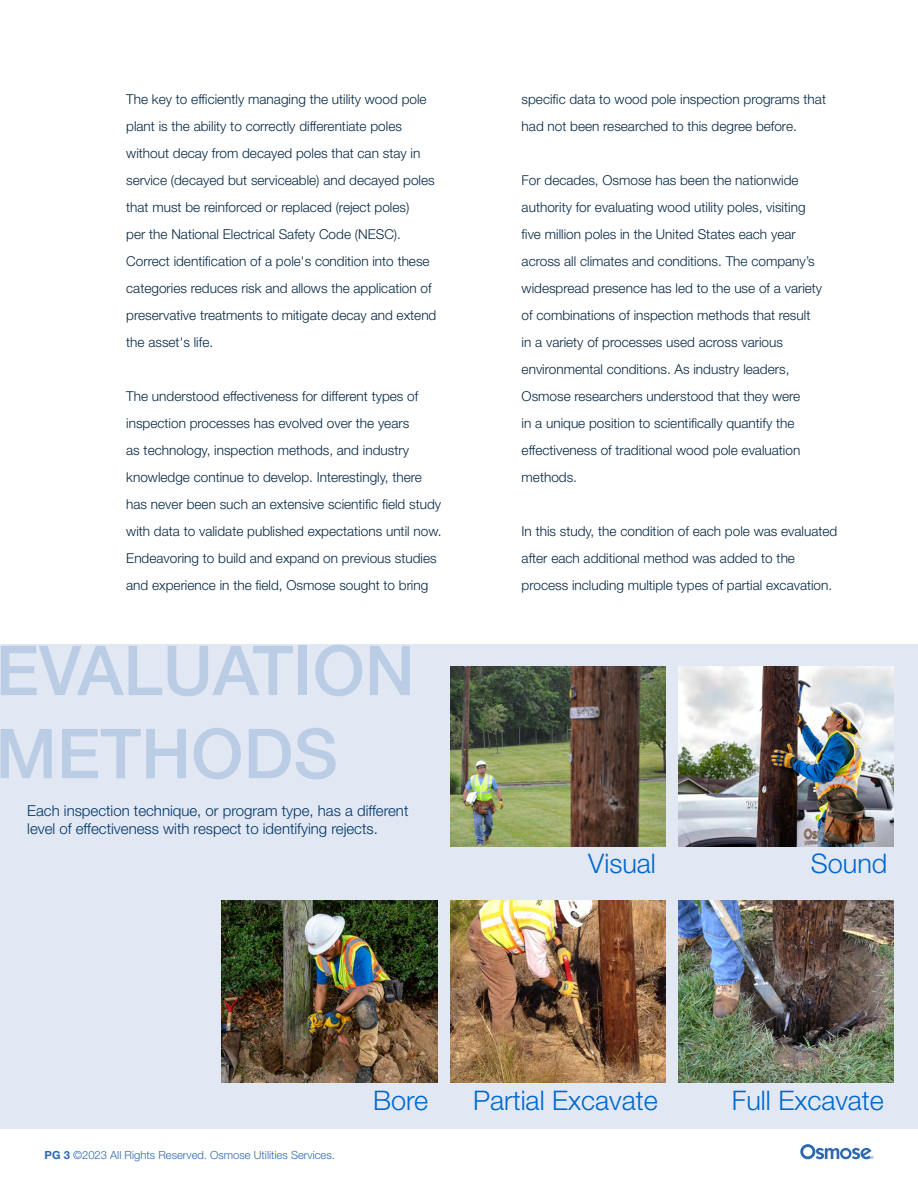
<style>
.page{position:relative;width:918px;height:1188px;background:#fff}
.page>*{position:absolute;margin:0;border:0;box-sizing:border-box;transform-origin:0 0}
.t1{font:500 69px/83.1px "Helvetica Neue LT Std";color:#bacde5}
.t2{font:300 27px "Helvetica Neue LT Std";color:#0067ce}
.t3{font:300 15px/18px "Helvetica Neue LT Std";color:#003468}
.t4{font:300 13.65px/27px "Helvetica Neue LT Std";color:#062844}
.t5{font:300 11.25px "Helvetica Neue LT Std";color:#2d68b2}
.s1{font-weight:700}
</style>
<div class="page">
<svg style="left:800px;top:1144px;width:73px;height:15px"></svg>
<div style="left:0;top:644px;width:918px;height:485px;background:#e1e8f3"></div>
<img style="left:450px;top:667px;width:215px;height:180px">
<img style="left:678px;top:667px;width:215px;height:180px">
<img style="left:222px;top:901px;width:215px;height:182px">
<img style="left:450px;top:901px;width:215px;height:182px">
<img style="left:678px;top:901px;width:215px;height:182px">
<p class="t4" style="left:126px;top:86px;width:312px">The key to efficiently managing the utility wood pole plant is the ability to correctly differentiate poles without decay from decayed poles that can stay in service (decayed but serviceable) and decayed poles that must be reinforced or replaced (reject poles)<br>per the National Electrical Safety Code (NESC).<br>Correct identification of a pole's condition into these categories reduces risk and allows the application of preservative treatments to mitigate decay and extend the asset's life.</p>
<p class="t4" style="left:126px;top:383px;width:317px">The understood effectiveness for different types of inspection processes has evolved over the years<br>as technology, inspection methods, and industry knowledge continue to develop. Interestingly, there has never been such an extensive scientific field study with data to validate published expectations until now.<br>Endeavoring to build and expand on previous studies and experience in the field, Osmose sought to bring</p>
<h1 class="t1" style="left:-4px;top:628px;width:421px">EVALUATION<br>METHODS</h1>
<p class="t3" style="left:27px;top:802px;width:383px">Each inspection technique, or program type, has a different level of effectiveness with respect to identifying rejects.</p>
<p class="t4" style="left:522px;top:86px;width:306px">specific data to wood pole inspection programs that had not been researched to this degree before.</p>
<p class="t4" style="left:522px;top:167px;width:302px">For decades, Osmose has been the nationwide authority for evaluating wood utility poles, visiting five million poles in the United States each year across all climates and conditions. The company’s widespread presence has led to the use of a variety of combinations of inspection methods that result in a variety of processes used across various environmental conditions. As industry leaders, Osmose researchers understood that they were<br>in a unique position to scientifically quantify the effectiveness of traditional wood pole evaluation methods.</p>
<p class="t4" style="left:522px;top:518px;width:317px">In this study, the condition of each pole was evaluated after each additional method was added to the process including multiple types of partial excavation.</p>
<h2 class="t2" style="left:588px;top:847px;width:69px">Visual</h2>
<h2 class="t2" style="left:811px;top:847px;width:78px">Sound</h2>
<p class="t5" style="left:45px;top:1148px;width:292px"><span class="s1">PG 3</span> ©2023 All Rights Reserved. Osmose Utilities Services.</p>
<h2 class="t2" style="left:373px;top:1083px;width:57px">Bore</h2>
<h2 class="t2" style="left:473px;top:1083px;width:186px">Partial Excavate</h2>
<h2 class="t2" style="left:732px;top:1083px;width:154px">Full Excavate</h2>
</div>
